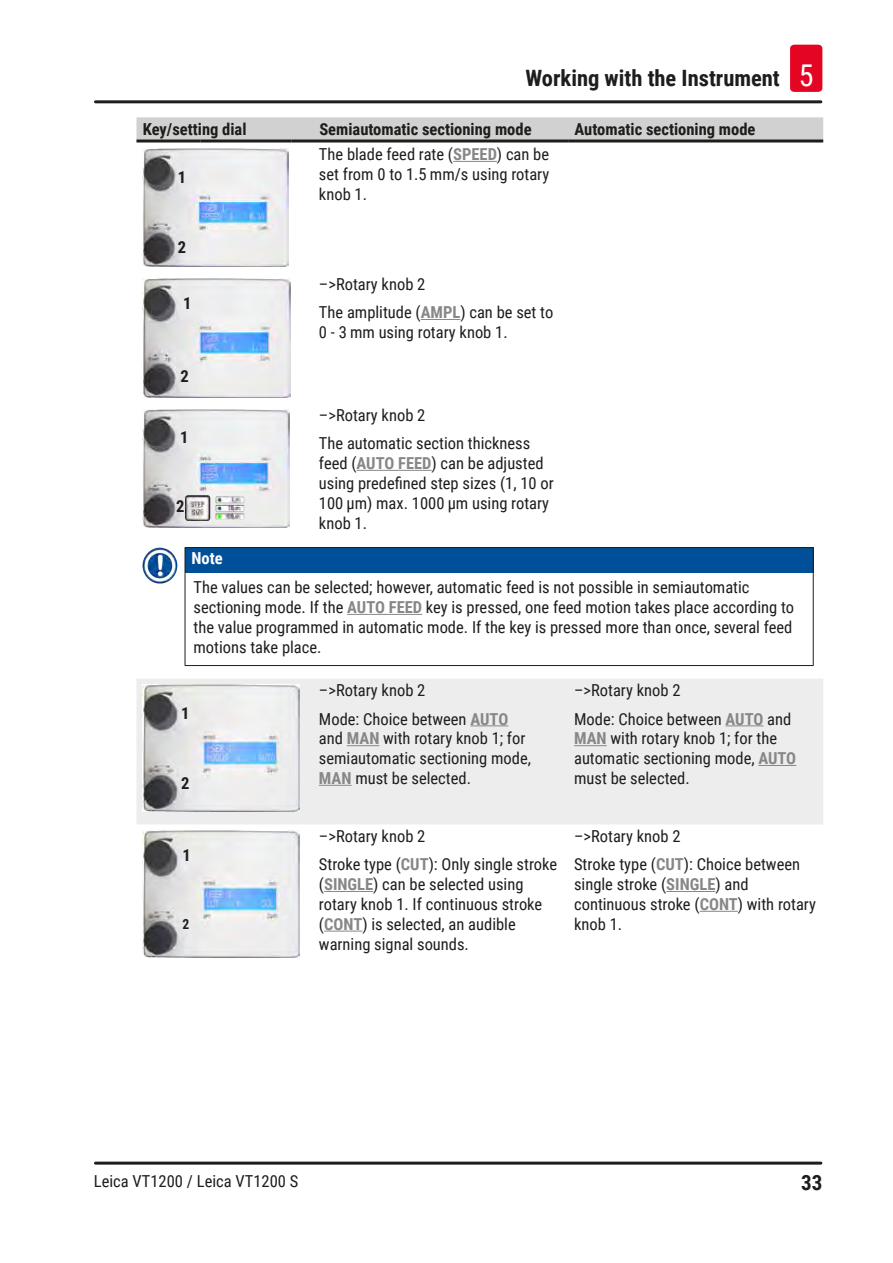
<style>
.page{position:relative;width:893px;height:1263px;background:#fff}
.page>*{position:absolute;margin:0;border:0;box-sizing:border-box;transform-origin:0 0}
.t1{font:700 22.5px "Roboto Condensed";color:#1d1d1b}
.t2{font:700 21px "Roboto Condensed";color:#1d1d1b}
.Table_text{font:16.5px/19.8px "Roboto Condensed";color:#1d1d1b}
.Source_of_danger{font:16.5px/19.8px "Roboto Condensed";color:#1d1d1b}
.Table_heading{font:700 16.5px "Roboto Condensed";color:#1d1d1b}
.Signalword__no_use_a{font:700 16.5px "Roboto Condensed";color:#fff}
.Table_heading-2{font:700 13.95px "Roboto Condensed";color:#1d1d1b}
.s1{font-weight:400;font-size:30px;color:#fff}
.s2{font-weight:700;color:#878787}
</style>
<div class="page">
<hr style="left:95px;top:100px;width:726px;height:3px;background:#1d1d1b">
<hr style="left:95px;top:1161px;width:726px;height:3px;background:#1d1d1b">
<div style="left:790px;top:45px;width:32px;height:47px;background:#e40522;border-radius:4px"></div>
<div style="left:136px;top:117px;width:687px;height:22px;background:#d1d1d1"></div>
<div style="left:137px;top:679px;width:686px;height:145px;background:#ededed"></div>
<hr style="left:136px;top:139px;width:64px;height:3px;background:#1d1d1b">
<hr style="left:200px;top:139px;width:28px;height:3px;background:#1d1d1b">
<hr style="left:228px;top:139px;width:64px;height:3px;background:#1d1d1b">
<hr style="left:292px;top:139px;width:21px;height:3px;background:#1d1d1b">
<hr style="left:313px;top:139px;width:255px;height:3px;background:#1d1d1b">
<hr style="left:568px;top:139px;width:255px;height:3px;background:#1d1d1b">
<img style="left:142px;top:148px;width:146px;height:118px">
<hr style="left:453px;top:161px;width:44px;height:1px;background:#878787">
<img style="left:142px;top:278px;width:148px;height:119px">
<hr style="left:421px;top:319px;width:39px;height:1px;background:#878787">
<img style="left:142px;top:409px;width:147px;height:119px">
<img style="left:185px;top:495px;width:59px;height:26px">
<hr style="left:357px;top:470px;width:75px;height:1px;background:#878787">
<div style="left:185px;top:548px;width:628px;height:25px;background:#005099"></div>
<svg style="left:185px;top:548px;width:1px;height:25px"></svg>
<hr style="left:185px;top:573px;width:1px;height:92px;background:#1d1d1b">
<hr style="left:813px;top:573px;width:1px;height:92px;background:#1d1d1b">
<hr style="left:185px;top:665px;width:629px;height:1px;background:#1d1d1b">
<hr style="left:185px;top:547px;width:629px;height:1px;background:#1d1d1b">
<svg style="left:813px;top:548px;width:1px;height:25px"></svg>
<img style="left:142px;top:548px;width:26px;height:36px">
<hr style="left:347px;top:614px;width:75px;height:1px;background:#878787">
<img style="left:142px;top:685px;width:158px;height:127px">
<hr style="left:470px;top:725px;width:38px;height:1px;background:#878787">
<hr style="left:347px;top:745px;width:32px;height:1px;background:#878787">
<hr style="left:319px;top:785px;width:33px;height:1px;background:#878787">
<hr style="left:726px;top:725px;width:37px;height:1px;background:#878787">
<hr style="left:574px;top:745px;width:33px;height:1px;background:#878787">
<hr style="left:758px;top:765px;width:38px;height:1px;background:#878787">
<img style="left:142px;top:830px;width:158px;height:127px">
<hr style="left:324px;top:891px;width:49px;height:1px;background:#878787">
<hr style="left:324px;top:931px;width:38px;height:1px;background:#878787">
<hr style="left:666px;top:891px;width:49px;height:1px;background:#878787">
<hr style="left:700px;top:911px;width:38px;height:1px;background:#878787">
<h1 class="t1" style="left:525px;top:63px;width:290px">Working with the Instrument <span class="s1">5</span></h1>
<p class="Table_heading" style="left:143px;top:118px;width:105px">Key/setting dial</p>
<p class="Table_heading" style="left:319px;top:118px;width:214px">Semiautomatic sectioning mode</p>
<p class="Table_heading" style="left:574px;top:118px;width:183px">Automatic sectioning mode</p>
<p class="Table_heading" style="left:178px;top:165px;width:10px">1</p>
<p class="Table_text" style="left:319px;top:144px;width:232px;text-align:justify">The blade feed rate (<span class="s2">SPEED</span>) can be set from 0 to 1.5 mm/s using rotary knob 1.</p>
<p class="Table_heading" style="left:178px;top:235px;width:10px">2</p>
<p class="Table_heading" style="left:183px;top:291px;width:10px">1</p>
<p class="Table_heading" style="left:180px;top:365px;width:10px">2</p>
<p class="Table_heading" style="left:180px;top:425px;width:10px">1</p>
<p class="Table_heading" style="left:176px;top:495px;width:10px">2</p>
<p class="Table_text" style="left:319px;top:274px;width:108px">–&gt;Rotary knob 2</p>
<p class="Table_text" style="left:319px;top:302px;width:236px">The amplitude (<span class="s2">AMPL</span>) can be set to<br>0 - 3 mm using rotary knob 1.</p>
<p class="Table_text" style="left:319px;top:405px;width:108px">–&gt;Rotary knob 2</p>
<p class="Table_text" style="left:319px;top:433px;width:236px">The automatic section thickness feed (<span class="s2">AUTO FEED</span>) can be adjusted using predefined step sizes (1, 10 or<br>100 μm) max. 1000 μm using rotary knob 1.</p>
<p class="Signalword__no_use_a" style="left:191px;top:547px;width:33px">Note</p>
<p class="Source_of_danger" style="left:194px;top:577px;width:602px">The values can be selected; however, automatic feed is not possible in semiautomatic sectioning mode. If the <span class="s2">AUTO FEED</span> key is pressed, one feed motion takes place according to the value programmed in automatic mode. If the key is pressed more than once, several feed motions take place.</p>
<p class="Table_heading" style="left:181px;top:702px;width:10px">1</p>
<p class="Table_heading" style="left:181px;top:771px;width:10px">2</p>
<p class="Table_heading" style="left:182px;top:843px;width:10px">1</p>
<p class="Table_heading-2" style="left:182px;top:914px;width:8px">2</p>
<p class="Table_text" style="left:319px;top:680px;width:108px">–&gt;Rotary knob 2</p>
<p class="Table_text" style="left:319px;top:708px;width:213px">Mode: Choice between <span class="s2">AUTO </span>and <span class="s2">MAN</span> with rotary knob 1; for semiautomatic sectioning mode,<br><span class="s2">MAN</span> must be selected.</p>
<p class="Table_text" style="left:319px;top:826px;width:108px">–&gt;Rotary knob 2</p>
<p class="Table_text" style="left:319px;top:854px;width:240px">Stroke type (<span class="s2">CUT</span>): Only single stroke (<span class="s2">SINGLE</span>) can be selected using rotary knob 1. If continuous stroke (<span class="s2">CONT</span>) is selected, an audible warning signal sounds.</p>
<p class="Table_text" style="left:574px;top:680px;width:108px">–&gt;Rotary knob 2</p>
<p class="Table_text" style="left:574px;top:708px;width:224px">Mode: Choice between <span class="s2">AUTO</span> and<br><span class="s2">MAN</span> with rotary knob 1; for the automatic sectioning mode, <span class="s2">AUTO </span>must be selected.</p>
<p class="Table_text" style="left:574px;top:826px;width:108px">–&gt;Rotary knob 2</p>
<p class="Table_text" style="left:574px;top:854px;width:243px">Stroke type (<span class="s2">CUT</span>): Choice between single stroke (<span class="s2">SINGLE</span>) and continuous stroke (<span class="s2">CONT</span>) with rotary knob 1.</p>
<p class="Source_of_danger" style="left:94px;top:1170px;width:206px">Leica VT1200 / Leica VT1200 S</p>
<p class="t2" style="left:801px;top:1168px;width:23px">33</p>
</div>
